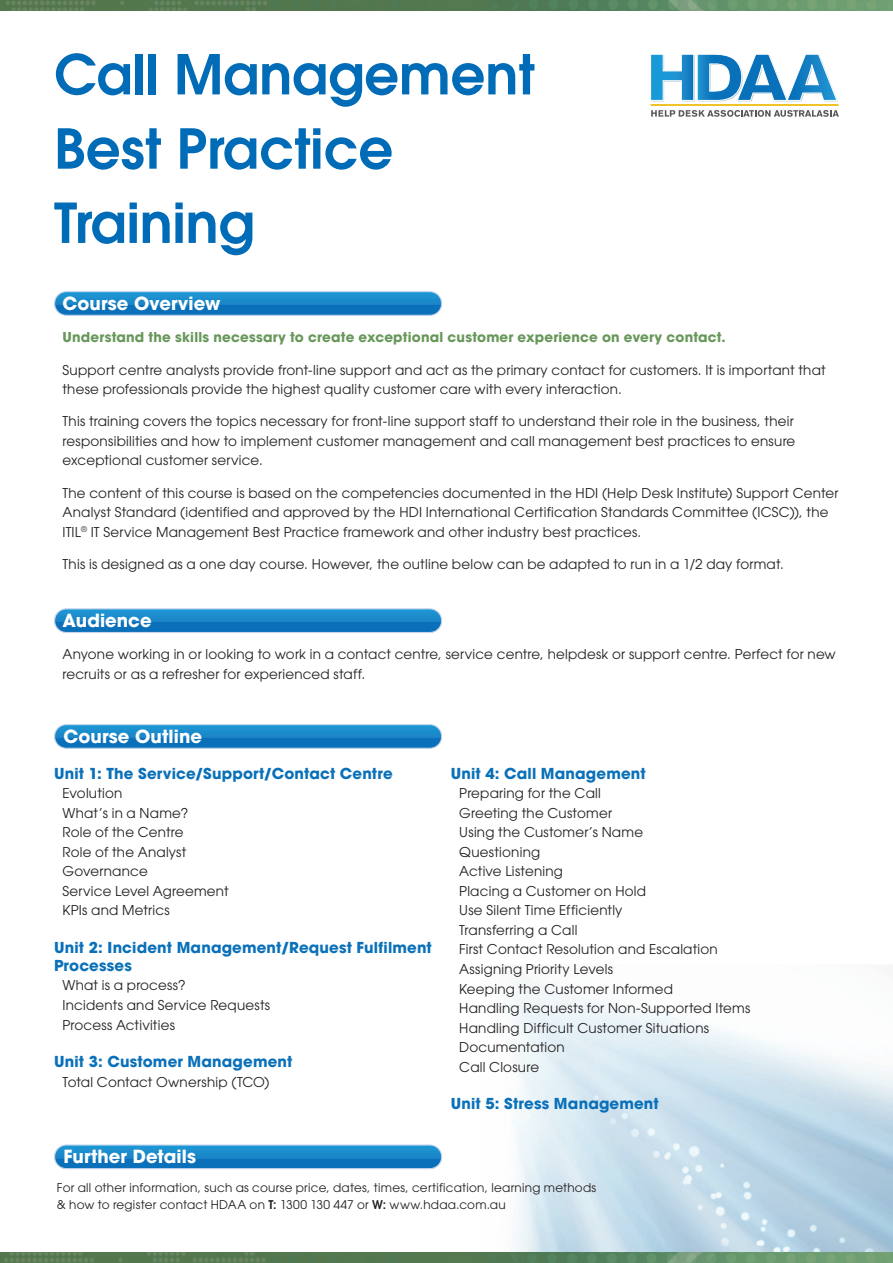
<style>
.page{position:relative;width:893px;height:1263px;background:#fff}
.page>*{position:absolute;margin:0;border:0;box-sizing:border-box;transform-origin:0 0}
.t1{font:600 54.6px/74.2px "ITC Avant Garde Pro";color:#006bb6}
.t2{font:700 18px "ITC Avant Garde Pro";letter-spacing:.005em;color:#fff}
.title2{font:700 15px/18px "ITC Avant Garde Pro";letter-spacing:.01em;color:#0970b9}
.body{font:13.5px/19.5px "ITC Avant Garde Pro";letter-spacing:.015em;color:#231f20}
.body2{font:13.5px "ITC Avant Garde Pro";letter-spacing:.015em;color:#231f20}
.body-2{font:700 13.5px "ITC Avant Garde Pro";letter-spacing:.015em;color:#679759}
.bullets{font:12px "ITC Avant Garde Pro";letter-spacing:.02em;color:#231f20}
.s1{font-weight:600}
</style>
<div class="page">
<img style="left:513px;top:965px;width:380px;height:287px">
<div style="left:55px;top:292px;width:387px;height:23px;background:linear-gradient(to right,#1b8ccc,#1c8ccc);border-radius:12px"></div>
<div style="left:55px;top:306px;width:387px;height:9px;background:#0970b9"></div>
<div style="left:54px;top:291px;width:388px;height:25px;border:1px solid #c6d3eb;border-radius:12px"></div>
<div style="left:55px;top:725px;width:387px;height:23px;background:#1b8ccc;border-radius:12px"></div>
<div style="left:55px;top:738px;width:387px;height:10px;background:#0970b9"></div>
<div style="left:54px;top:724px;width:388px;height:25px;border:1px solid #c6d3eb;border-radius:12px"></div>
<img style="left:0;top:0;width:893px;height:11px">
<img style="left:0;top:1252px;width:893px;height:11px">
<div style="left:55px;top:609px;width:387px;height:23px;background:linear-gradient(to right,#1c8ccc,#1d8ccc);border-radius:12px"></div>
<div style="left:55px;top:623px;width:387px;height:9px;background:#0970b9"></div>
<div style="left:54px;top:608px;width:388px;height:25px;border:1px solid #c6d3eb;border-radius:12px"></div>
<div style="left:55px;top:1145px;width:387px;height:23px;background:#1b8dcd;border-radius:12px"></div>
<div style="left:55px;top:1159px;width:387px;height:9px;background:#0970b9"></div>
<div style="left:54px;top:1144px;width:388px;height:25px;border:1px solid #c6d3eb;border-radius:12px"></div>
<svg style="left:650px;top:54px;width:189px;height:63px"></svg>
<p class="t1" style="left:54px;top:36px;width:482px">Call Management<br>Best Practice<br>Training</p>
<p class="t2" style="left:63px;top:291px;width:159px">Course Overview</p>
<p class="body-2" style="left:63px;top:328px;width:665px">Understand the skills necessary to create exceptional customer experience on every contact.</p>
<p class="body" style="left:63px;top:360px;width:765px">Support centre analysts provide front-line support and act as the primary contact for customers. It is important that these professionals provide the highest quality customer care with every interaction.</p>
<p class="body" style="left:63px;top:411px;width:734px;text-align:justify">This training covers the topics necessary for front-line support staff to understand their role in the business, their responsibilities and how to implement customer management and call management best practices to ensure exceptional customer service.</p>
<p class="body" style="left:63px;top:483px;width:778px">The content of this course is based on the competencies documented in the HDI (Help Desk Institute) Support Center<br>Analyst Standard (identified and approved by the HDI International Certification Standards Committee (ICSC)), the<br>ITIL<sup>®</sup> IT Service Management Best Practice framework and other industry best practices.</p>
<p class="body" style="left:63px;top:554px;width:723px">This is designed as a one day course. However, the outline below can be adapted to run in a 1/2 day format.</p>
<p class="t2" style="left:63px;top:608px;width:91px">Audience</p>
<p class="body" style="left:63px;top:644px;width:775px">Anyone working in or looking to work in a contact centre, service centre, helpdesk or support centre. Perfect for new recruits or as a refresher for experienced staff.</p>
<p class="t2" style="left:64px;top:724px;width:140px">Course Outline</p>
<p class="title2" style="left:54px;top:764px;width:340px">Unit 1: The Service/Support/Contact Centre</p>
<p class="body2" style="left:63px;top:785px;width:61px">Evolution</p>
<p class="body2" style="left:63px;top:805px;width:127px">What’s in a Name?</p>
<p class="body2" style="left:63px;top:824px;width:123px">Role of the Centre</p>
<p class="body2" style="left:63px;top:844px;width:125px">Role of the Analyst</p>
<p class="body2" style="left:63px;top:863px;width:87px">Governance</p>
<p class="body2" style="left:63px;top:883px;width:168px">Service Level Agreement</p>
<p class="body2" style="left:63px;top:902px;width:109px">KPIs and Metrics</p>
<p class="title2" style="left:54px;top:938px;width:379px">Unit 2: Incident Management/Request Fulfilment<br>Processes</p>
<p class="body2" style="left:63px;top:977px;width:125px">What is a process?</p>
<p class="body2" style="left:63px;top:997px;width:209px">Incidents and Service Requests</p>
<p class="body2" style="left:63px;top:1016px;width:114px">Process Activities</p>
<p class="title2" style="left:54px;top:1052px;width:240px">Unit 3: Customer Management</p>
<p class="body2" style="left:63px;top:1073px;width:208px">Total Contact Ownership (TCO)</p>
<p class="title2" style="left:451px;top:764px;width:196px">Unit 4: Call Management</p>
<p class="body2" style="left:459px;top:785px;width:143px">Preparing for the Call</p>
<p class="body2" style="left:459px;top:805px;width:154px">Greeting the Customer</p>
<p class="body2" style="left:459px;top:824px;width:185px">Using the Customer’s Name</p>
<p class="body2" style="left:459px;top:844px;width:82px">Questioning</p>
<p class="body2" style="left:459px;top:863px;width:105px">Active Listening</p>
<p class="body2" style="left:459px;top:883px;width:188px">Placing a Customer on Hold</p>
<p class="body2" style="left:459px;top:902px;width:165px">Use Silent Time Efficiently</p>
<p class="body2" style="left:459px;top:922px;width:120px">Transferring a Call</p>
<p class="body2" style="left:459px;top:941px;width:260px">First Contact Resolution and Escalation</p>
<p class="body2" style="left:459px;top:961px;width:155px">Assigning Priority Levels</p>
<p class="body2" style="left:459px;top:980px;width:215px">Keeping the Customer Informed</p>
<p class="body2" style="left:459px;top:1000px;width:293px">Handling Requests for Non-Supported Items</p>
<p class="body2" style="left:459px;top:1019px;width:251px">Handling Difficult Customer Situations</p>
<p class="body2" style="left:459px;top:1039px;width:107px">Documentation</p>
<p class="body2" style="left:459px;top:1058px;width:81px">Call Closure</p>
<p class="title2" style="left:451px;top:1094px;width:210px">Unit 5: Stress Management</p>
<p class="t2" style="left:64px;top:1145px;width:134px">Further Details</p>
<p class="bullets" style="left:57px;top:1180px;width:541px">For all other information, such as course price, dates, times, certification, learning methods</p>
<p class="bullets" style="left:57px;top:1197px;width:450px">&amp; how to register contact HDAA on <span class="s1">T:</span> 1300 130 447 or <span class="s1">W:</span> www.hdaa.com.au</p>
</div>
